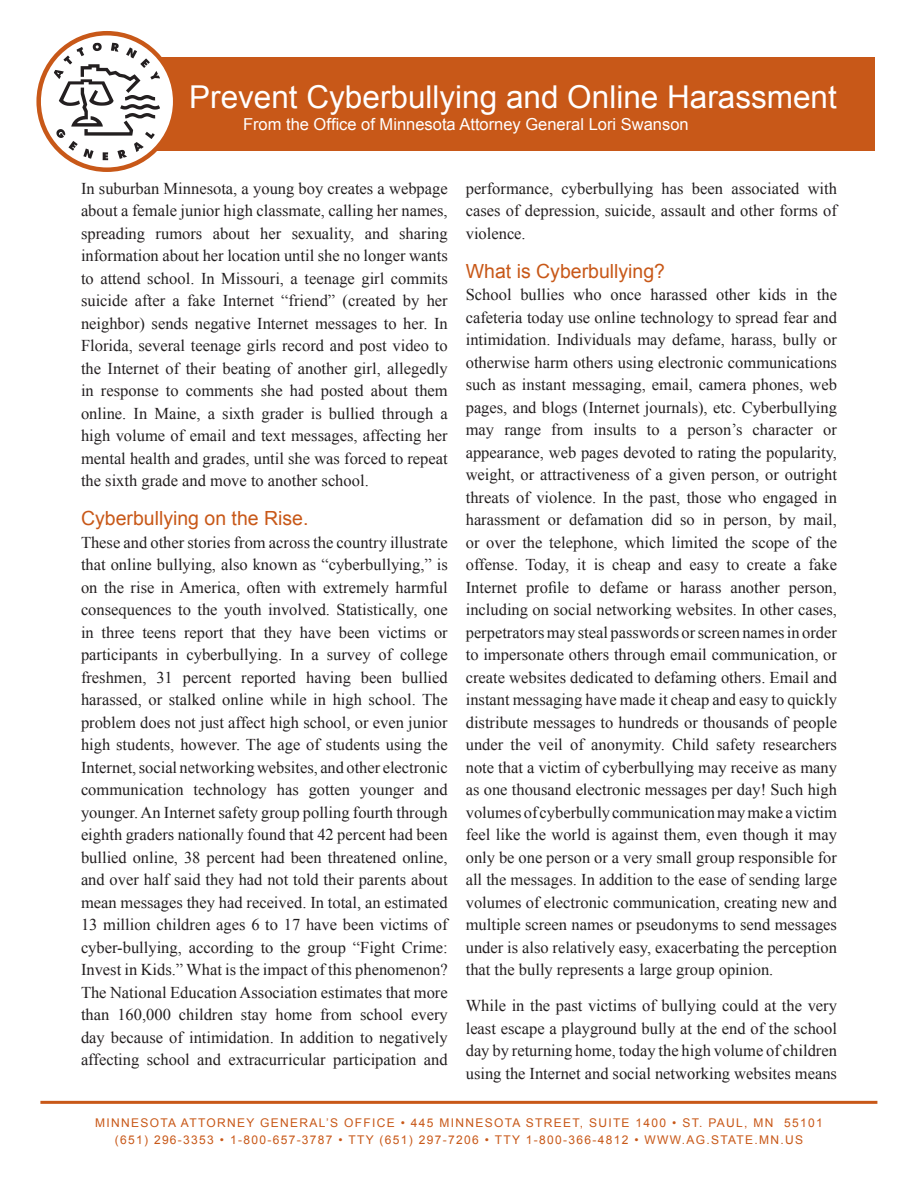
<style>
.page{position:relative;width:918px;height:1188px;background:#fff}
.page>*{position:absolute;margin:0;border:0;box-sizing:border-box;transform-origin:0 0}
.h1{font:31.5px "Arial";color:#fff}
.h4{font:19.5px "Arial";color:#c85818}
.p_1{font:16.5px/22.5px "Times New Roman";color:#231f20;text-align:justify}
.p{font:16.5px/22.5px "Times New Roman";color:#231f20;text-align:justify}
.t1{font:16.5px "Arial";color:#fff}
.t2{font:12px/16.5px "Arial";letter-spacing:.11em;color:#c85818;text-align:center}
</style>
<div class="page">
<hr style="left:40px;top:1101px;width:837px;height:3px;background:#c85818">
<div style="left:60px;top:57px;width:815px;height:93px;background:#c85818"></div>
<svg style="left:39px;top:33px;width:136px;height:137px"></svg>
<svg style="left:54px;top:43px;width:106px;height:117px"></svg>
<div style="left:36px;top:31px;width:141px;height:141px;border:4px solid #c85818;border-radius:50%"></div>
<p class="h1" style="left:189px;top:76px;width:649px">Prevent Cyberbullying and Online Harassment</p>
<p class="t1" style="left:243px;top:113px;width:447px">From the Office of Minnesota Attorney General Lori Swanson</p>
<p class="p" style="left:81px;top:177px;width:368px">In suburban Minnesota, a young boy creates a webpage about a female junior high classmate, calling her names, spreading rumors about her sexuality, and sharing information about her location until she no longer wants to attend school. In Missouri, a teenage girl commits suicide after a fake Internet “friend” (created by her neighbor) sends negative Internet messages to her. In Florida, several teenage girls record and post video to the Internet of their beating of another girl, allegedly in response to comments she had posted about them online. In Maine, a sixth grader is bullied through a high volume of email and text messages, affecting her mental health and grades, until she was forced to repeat the sixth grade and move to another school.</p>
<p class="h4" style="left:81px;top:506px;width:229px">Cyberbullying on the Rise.</p>
<p class="p_1" style="left:81px;top:531px;width:368px">These and other stories from across the country illustrate that online bullying, also known as “cyberbullying,” is on the rise in America, often with extremely harmful consequences to the youth involved. Statistically, one in three teens report that they have been victims or participants in cyberbullying. In a survey of college freshmen, 31 percent reported having been bullied harassed, or stalked online while in high school. The problem does not just affect high school, or even junior high students, however. The age of students using the Internet, social networking websites, and other electronic communication technology has gotten younger and younger. An Internet safety group polling fourth through eighth graders nationally found that 42 percent had been bullied online, 38 percent had been threatened online, and over half said they had not told their parents about mean messages they had received. In total, an estimated 13 million children ages 6 to 17 have been victims of cyber-bullying, according to the group “Fight Crime:<br>Invest in Kids.” What is the impact of this phenomenon?<br>The National Education Association estimates that more than 160,000 children stay home from school every day because of intimidation. In addition to negatively affecting school and extracurricular participation and</p>
<p class="p_1" style="left:466px;top:177px;width:373px">performance, cyberbullying has been associated with cases of depression, suicide, assault and other forms of violence.</p>
<p class="h4" style="left:466px;top:258px;width:201px">What is Cyberbullying?</p>
<p class="p_1" style="left:466px;top:283px;width:373px">School bullies who once harassed other kids in the cafeteria today use online technology to spread fear and intimidation. Individuals may defame, harass, bully or otherwise harm others using electronic communications such as instant messaging, email, camera phones, web pages, and blogs (Internet journals), etc. Cyberbullying may range from insults to a person’s character or appearance, web pages devoted to rating the popularity, weight, or attractiveness of a given person, or outright threats of violence. In the past, those who engaged in harassment or defamation did so in person, by mail, or over the telephone, which limited the scope of the offense. Today, it is cheap and easy to create a fake Internet profile to defame or harass another person, including on social networking websites. In other cases, perpetrators may steal passwords or screen names in order to impersonate others through email communication, or create websites dedicated to defaming others. Email and instant messaging have made it cheap and easy to quickly distribute messages to hundreds or thousands of people under the veil of anonymity. Child safety researchers note that a victim of cyberbullying may receive as many as one thousand electronic messages per day! Such high volumes of cyberbully communication may make a victim feel like the world is against them, even though it may only be one person or a very small group responsible for all the messages. In addition to the ease of sending large volumes of electronic communication, creating new and multiple screen names or pseudonyms to send messages under is also relatively easy, exacerbating the perception that the bully represents a large group opinion.</p>
<p class="p" style="left:466px;top:994px;width:373px">While in the past victims of bullying could at the very least escape a playground bully at the end of the school day by returning home, today the high volume of children using the Internet and social networking websites means</p>
<p class="t2" style="left:95px;top:1115px;width:729px">MINNESOTA ATTORNEY GENERAL’S OFFICE • 445 MINNESOTA STREET, SUITE 1400 • ST. PAUL, MN 55101 (651) 296-3353 • 1-800-657-3787 • TTY (651) 297-7206 • TTY 1-800-366-4812 • WWW.AG.STATE.MN.US</p>
</div>
